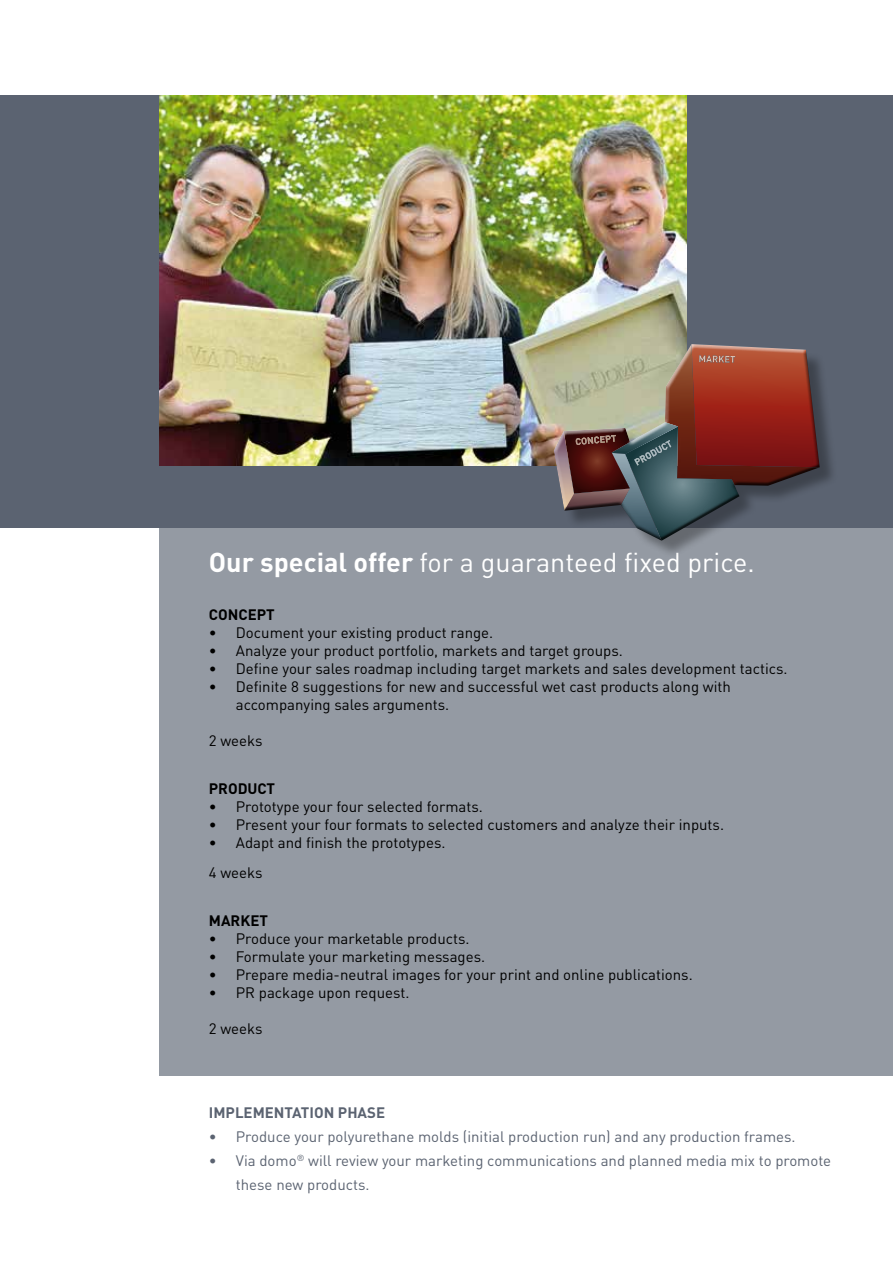
<style>
.page{position:relative;width:893px;height:1263px;background:#fff}
.page>*{position:absolute;margin:0;border:0;box-sizing:border-box;transform-origin:0 0}
.t1{font:27px "DIN";color:#fff}
.t2{font:15px/18px "DIN";color:#000}
.t3{font:15px/24px "DIN";color:#5b6371}
.t4{font:700 15px "DIN";color:#000}
.t5{font:700 15px "DIN";color:#5b6371}
.s1{font-weight:700}
</style>
<div class="page">
<div style="left:159px;top:527px;width:734px;height:549px;background:#949aa3"></div>
<div style="left:0;top:95px;width:893px;height:432px;background:#5b6371"></div>
<img style="left:159px;top:95px;width:528px;height:370px">
<div style="left:557px;top:347px;width:281px;height:212px;background:#000;opacity:.32"></div>
<div style="left:549px;top:340px;width:261px;height:192px;background:#fff;opacity:.75"></div>
<div style="left:560px;top:347px;width:264px;height:195px;background:#000;opacity:.75"></div>
<h1 class="t1" style="left:209px;top:545px;width:547px"><span class="s1">Our special offer</span> for a guaranteed fixed price.</h1>
<p class="t4" style="left:209px;top:604px;width:67px">CONCEPT</p>
<p class="t2" style="left:209px;top:623px;width:286px">• Document your existing product range.</p>
<p class="t2" style="left:209px;top:641px;width:415px">• Analyze your product portfolio, markets and target groups.</p>
<p class="t2" style="left:209px;top:659px;width:580px">• Define your sales roadmap including target markets and sales development tactics.</p>
<p class="t2" style="left:236px;top:677px;width:497px;text-indent:-27px">• Definite 8 suggestions for new and successful wet cast products along with accompanying sales arguments.</p>
<p class="t2" style="left:209px;top:731px;width:55px">2 weeks</p>
<p class="t4" style="left:209px;top:778px;width:68px">PRODUCT</p>
<p class="t2" style="left:209px;top:797px;width:276px">• Prototype your four selected formats.</p>
<p class="t2" style="left:209px;top:815px;width:517px">• Present your four formats to selected customers and analyze their inputs.</p>
<p class="t2" style="left:209px;top:827px;width:238px;line-height:30px">• Adapt and finish the prototypes.<br>4 weeks</p>
<p class="t4" style="left:209px;top:910px;width:61px">MARKET</p>
<p class="t2" style="left:209px;top:929px;width:262px">• Produce your marketable products.</p>
<p class="t2" style="left:209px;top:947px;width:278px">• Formulate your marketing messages.</p>
<p class="t2" style="left:209px;top:965px;width:485px">• Prepare media-neutral images for your print and online publications.</p>
<p class="t2" style="left:209px;top:983px;width:202px">• PR package upon request.</p>
<p class="t2" style="left:209px;top:1019px;width:55px">2 weeks</p>
<p class="t5" style="left:209px;top:1103px;width:178px">IMPLEMENTATION PHASE</p>
<p class="t3" style="left:209px;top:1124px;width:588px">• Produce your polyurethane molds (initial production run) and any production frames.</p>
<p class="t3" style="left:236px;top:1148px;width:597px;text-indent:-27px">• Via domo<sup>®</sup> will review your marketing communications and planned media mix to promote these new products.</p>
</div>
